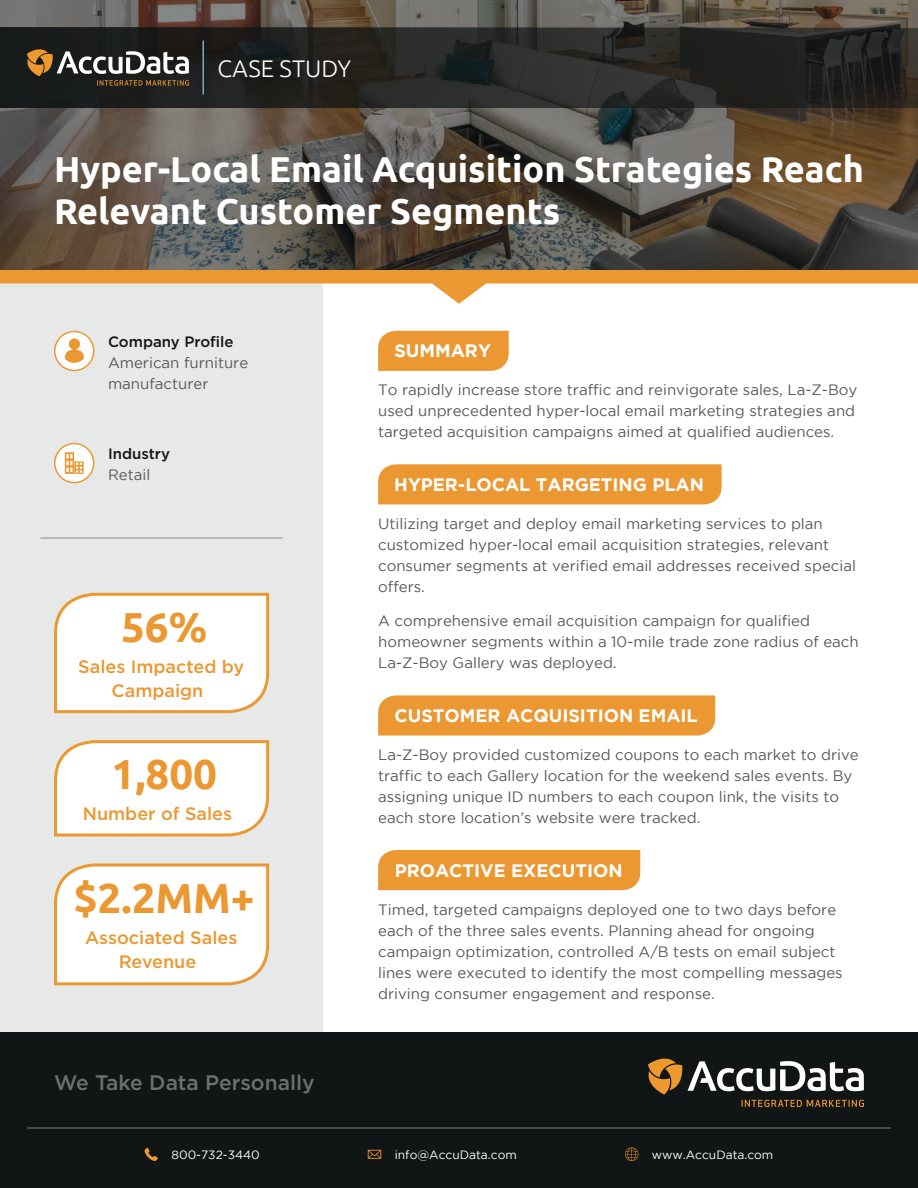
<style>
.page{position:relative;width:918px;height:1188px;background:#fff}
.page>*{position:absolute;margin:0;border:0;box-sizing:border-box;transform-origin:0 0}
.t1{font:700 42px "Ubuntu";color:#eb9833}
.t2{font:700 36px/42px "Ubuntu";color:#fff}
.CASE_STUDY{font:300 24px "Ubuntu";color:#fff}
.t3{font:500 21px "Gotham HTF";color:#6d6f71}
.Section_-_Title{font:700 18px "Gotham";color:#fff}
.t4{font:500 18px/24px "Gotham HTF";color:#eb9833;text-align:center}
.Overview_-_Copy{font:15px/21px "Gotham";color:#58595b}
.Overview_-_Title{font:500 15px "Gotham HTF";color:#121515}
.t5{font:12px "Gotham";color:#fff}
</style>
<div class="page">
<div style="left:0;top:279px;width:323px;height:753px;background:#e7e8e8"></div>
<div style="left:0;top:1032px;width:918px;height:156px;background:#121515"></div>
<svg style="left:648px;top:1059px;width:216px;height:48px"></svg>
<hr style="left:27px;top:1127px;width:864px;height:2px;background:#58595b">
<svg style="left:145px;top:1148px;width:13px;height:13px"></svg>
<svg style="left:368px;top:1150px;width:13px;height:9px"></svg>
<svg style="left:625px;top:1148px;width:13px;height:13px"></svg>
<img style="left:0;top:0;width:918px;height:270px">
<svg style="left:0;top:28px;width:918px;height:80px;background:#232422"></svg>
<svg style="left:27px;top:49px;width:162px;height:37px;background:#5c554a"></svg>
<hr style="left:202px;top:40px;width:2px;height:54px;background:#70b0b6">
<svg style="left:0;top:270px;width:918px;height:34px"></svg>
<svg style="left:54px;top:592px;width:216px;height:122px;background:#fcf6ef"></svg>
<svg style="left:54px;top:863px;width:216px;height:123px;background:#fcf6ef"></svg>
<svg style="left:54px;top:740px;width:216px;height:97px;background:#fcf5ec"></svg>
<hr style="left:40px;top:537px;width:243px;height:2px;background:#a7a9ac">
<svg style="left:54px;top:331px;width:40px;height:40px"></svg>
<svg style="left:54px;top:443px;width:40px;height:40px"></svg>
<div style="left:378px;top:331px;width:131px;height:40px;background:#eb9833"></div>
<div style="left:378px;top:464px;width:344px;height:40px;background:#eb9833"></div>
<div style="left:378px;top:695px;width:337px;height:41px;background:#eb9833"></div>
<div style="left:378px;top:850px;width:262px;height:40px;background:#eb9833"></div>
<p class="CASE_STUDY" style="left:218px;top:54px;width:135px">CASE STUDY</p>
<p class="t2" style="left:54px;top:148px;width:811px">Hyper-Local Email Acquisition Strategies Reach<br>Relevant Customer Segments</p>
<p class="Overview_-_Title" style="left:108px;top:333px;width:127px">Company Profile</p>
<p class="Overview_-_Copy" style="left:108px;top:352px;width:142px">American furniture manufacturer</p>
<p class="Overview_-_Title" style="left:108px;top:445px;width:64px">Industry</p>
<p class="Overview_-_Copy" style="left:108px;top:464px;width:44px">Retail</p>
<p class="t1" style="left:121px;top:602px;width:88px">56%</p>
<p class="t4" style="left:78px;top:654px;width:167px">Sales Impacted by<br>Campaign</p>
<p class="t1" style="left:111px;top:749px;width:107px">1,800</p>
<p class="t4" style="left:83px;top:801px;width:151px">Number of Sales</p>
<p class="t1" style="left:74px;top:873px;width:183px">$2.2MM+</p>
<p class="t4" style="left:85px;top:925px;width:154px">Associated Sales<br>Revenue</p>
<h3 class="t3" style="left:54px;top:1071px;width:262px">We Take Data Personally</h3>
<p class="Section_-_Title" style="left:394px;top:341px;width:98px">SUMMARY</p>
<p class="Overview_-_Copy" style="left:378px;top:379px;width:481px">To rapidly increase store traffic and reinvigorate sales, La-Z-Boy used unprecedented hyper-local email marketing strategies and targeted acquisition campaigns aimed at qualified audiences.</p>
<p class="Section_-_Title" style="left:394px;top:474px;width:311px">HYPER-LOCAL TARGETING PLAN</p>
<p class="Overview_-_Copy" style="left:378px;top:513px;width:479px">Utilizing target and deploy email marketing services to plan customized hyper-local email acquisition strategies, relevant consumer segments at verified email addresses received special offers.</p>
<p class="Overview_-_Copy" style="left:378px;top:610px;width:482px">A comprehensive email acquisition campaign for qualified homeowner segments within a 10-mile trade zone radius of each<br>La-Z-Boy Gallery was deployed.</p>
<p class="Section_-_Title" style="left:395px;top:705px;width:305px">CUSTOMER ACQUISITION EMAIL</p>
<p class="Overview_-_Copy" style="left:378px;top:744px;width:482px">La-Z-Boy provided customized coupons to each market to drive traffic to each Gallery location for the weekend sales events. By assigning unique ID numbers to each coupon link, the visits to each store location’s website were tracked.</p>
<p class="Section_-_Title" style="left:395px;top:860px;width:229px">PROACTIVE EXECUTION</p>
<p class="Overview_-_Copy" style="left:378px;top:899px;width:466px">Timed, targeted campaigns deployed one to two days before each of the three sales events. Planning ahead for ongoing campaign optimization, controlled A/B tests on email subject lines were executed to identify the most compelling messages driving consumer engagement and response.</p>
<p class="t5" style="left:172px;top:1148px;width:90px">800-732-3440</p>
<p class="t5" style="left:395px;top:1148px;width:124px">info@AccuData.com</p>
<p class="t5" style="left:652px;top:1148px;width:123px">www.AccuData.com</p>
</div>
